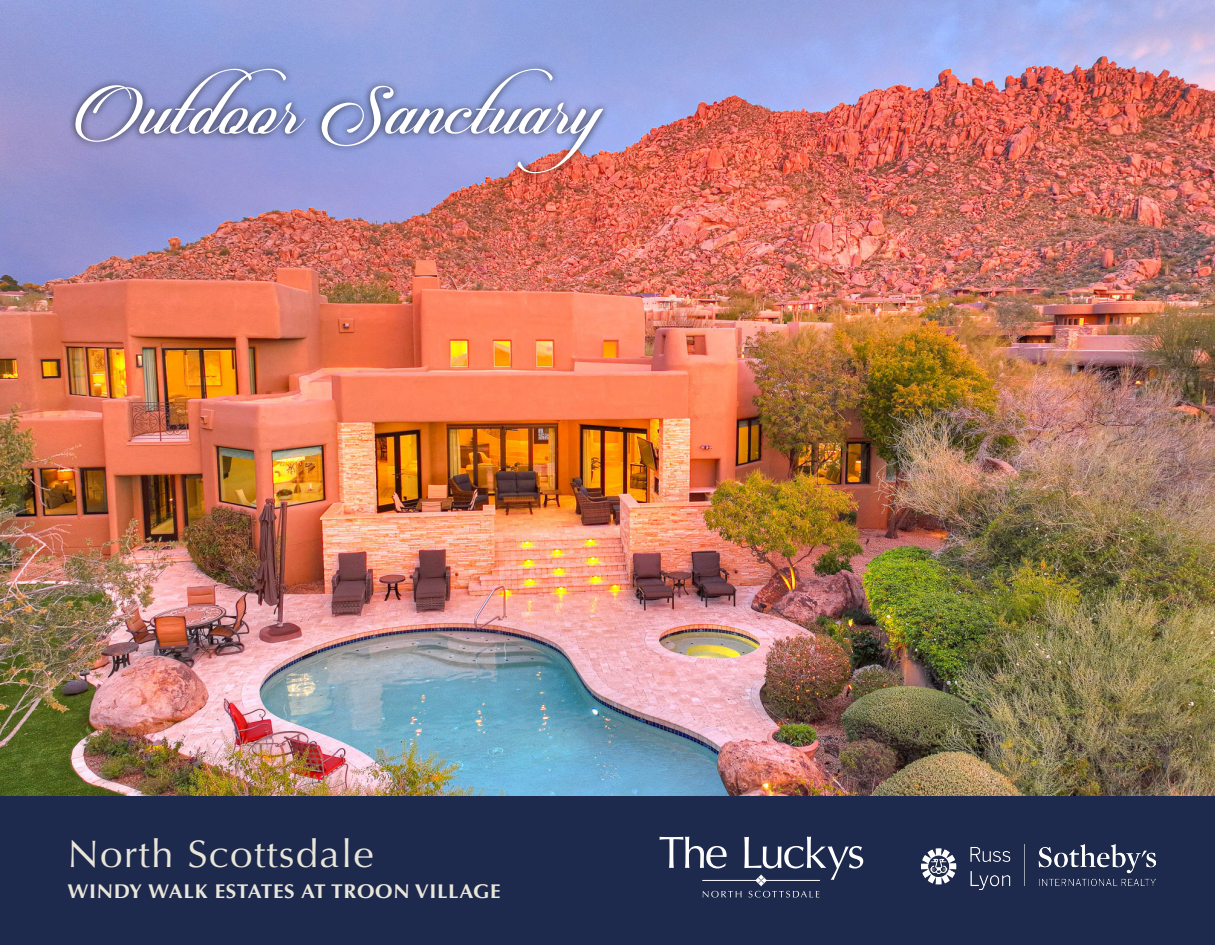
<style>
.page{position:relative;width:1215px;height:945px;background:#fff}
.page>*{position:absolute;margin:0;border:0;box-sizing:border-box;transform-origin:0 0}
.t1{font:79.8px "Candlescript Pro";color:#fff;scale:1.11 1}
.t2{font:38.4px "Optima";letter-spacing:.03em;color:#e9e6d9;scale:1.05 1}
.t3{font:700 19.95px "Optima";letter-spacing:.03em;color:#e9e6d9;scale:1.05 1}
</style>
<div class="page">
<img style="left:0;top:0;width:1215px;height:796px">
<div style="left:0;top:796px;width:1215px;height:149px;background:#1d294d"></div>
<div style="left:68px;top:60px;width:542px;height:121px;background:#000;opacity:.75"></div>
<svg style="left:659px;top:837px;width:68px;height:31px"></svg>
<svg style="left:703px;top:891px;width:39px;height:7px"></svg>
<svg style="left:749px;top:891px;width:70px;height:7px"></svg>
<svg style="left:744px;top:837px;width:119px;height:43px"></svg>
<svg style="left:758px;top:880px;width:6px;height:7px"></svg>
<svg style="left:761px;top:877px;width:6px;height:7px"></svg>
<hr style="left:764px;top:880px;width:56px;height:1px;background:#fff">
<hr style="left:703px;top:880px;width:55px;height:1px;background:#fff">
<img style="left:921px;top:845px;width:235px;height:44px">
<h1 class="t1" style="left:68px;top:59px;width:530px">Outdoor Sanctuary</h1>
<h2 class="t2" style="left:68px;top:832px;width:293px">North Scottsdale</h2>
<p class="t3" style="left:68px;top:880px;width:414px">WINDY WALK ESTATES AT TROON VILLAGE</p>
</div>
